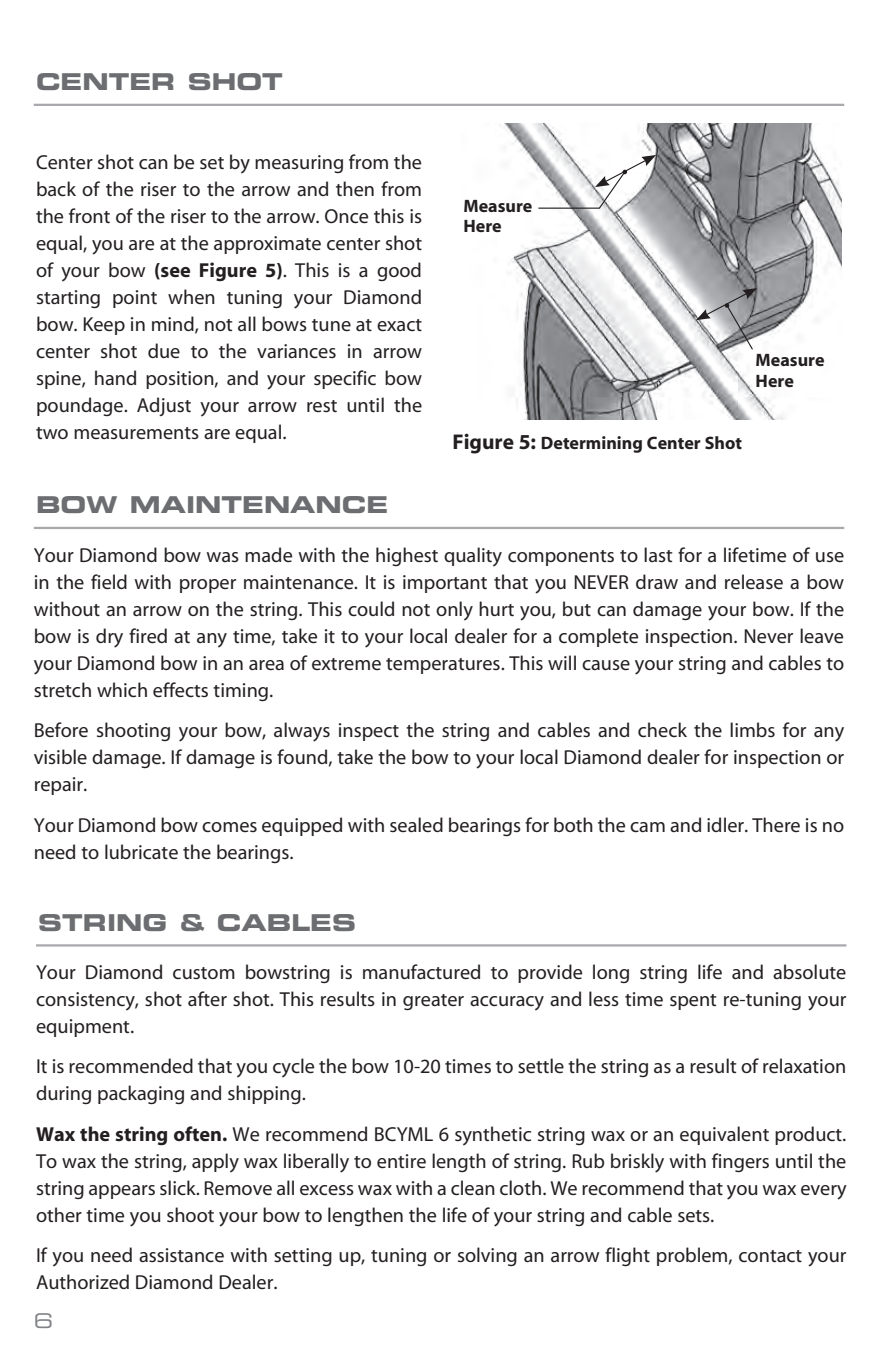
<style>
.page{position:relative;width:878px;height:1364px;background:#fff}
.page>*{position:absolute;margin:0;border:0;box-sizing:border-box;transform-origin:0 0}
.t1{font:23.18px "Eurostile Bold Extended Two";color:#6c6d70}
.t2{font:20.25px/27px "Myriad";color:#231f20;text-align:justify}
.t3{font:20.25px "Eurostile Extended Two";color:#808285}
.t4{font:700 18px/20.2px "Myriad";color:#231f20}
.s1{font-weight:700}
.s2{font-size:21.38px}
</style>
<div class="page">
<hr style="left:36px;top:944px;width:810px;height:2px;background:#a8a9ad">
<hr style="left:34px;top:527px;width:810px;height:2px;background:#a8a9ad">
<hr style="left:34px;top:104px;width:810px;height:2px;background:#a8a9ad">
<img style="left:500px;top:123px;width:342px;height:297px">
<svg style="left:696px;top:288px;width:61px;height:63px"></svg>
<svg style="left:537px;top:155px;width:119px;height:54px"></svg>
<p class="t1" style="left:36px;top:65px;width:248px">CENTER SHOT</p>
<p class="t2" style="left:36px;top:149px;width:387px">Center shot can be set by measuring from the back of the riser to the arrow and then from the front of the riser to the arrow. Once this is equal, you are at the approximate center shot of your bow <span class="s1">(see Figure 5)</span>. This is a good starting point when tuning your Diamond bow. Keep in mind, not all bows tune at exact center shot due to the variances in arrow spine, hand position, and your specific bow poundage. Adjust your arrow rest until the two measurements are equal.</p>
<p class="t1" style="left:36px;top:488px;width:28px">BOW</p>
<p class="t1" style="left:130px;top:488px;width:23px">MAINT</p>
<p class="t1" style="left:242px;top:488px;width:48px">ENAN</p>
<p class="t1" style="left:342px;top:488px;width:48px">CE</p>
<p class="t4" style="left:463px;top:196px;width:70px">Measure<br>Here</p>
<p class="t4" style="left:755px;top:351px;width:70px">Measure<br>Here</p>
<p class="t4" style="left:452px;top:434px;width:291px"><span class="s2">Figure 5:</span> Determining Center Shot</p>
<p class="t2" style="left:34px;top:542px;width:812px">Your Diamond bow was made with the highest quality components to last for a lifetime of use in the field with proper maintenance. It is important that you NEVER draw and release a bow without an arrow on the string. This could not only hurt you, but can damage your bow. If the bow is dry fired at any time, take it to your local dealer for a complete inspection. Never leave your Diamond bow in an area of extreme temperatures. This will cause your string and cables to stretch which effects timing.</p>
<p class="t2" style="left:34px;top:718px;width:812px">Before shooting your bow, always inspect the string and cables and check the limbs for any visible damage. If damage is found, take the bow to your local Diamond dealer for inspection or repair.</p>
<p class="t2" style="left:34px;top:812px;width:811px">Your Diamond bow comes equipped with sealed bearings for both the cam and idler. There is no need to lubricate the bearings.</p>
<p class="t1" style="left:38px;top:906px;width:46px">STRING</p>
<p class="t1" style="left:180px;top:906px;width:175px">&amp; CABLES</p>
<p class="t2" style="left:36px;top:959px;width:812px">Your Diamond custom bowstring is manufactured to provide long string life and absolute consistency, shot after shot. This results in greater accuracy and less time spent re-tuning your equipment.</p>
<p class="t2" style="left:36px;top:1053px;width:811px">It is recommended that you cycle the bow 10-20 times to settle the string as a result of relaxation during packaging and shipping.</p>
<p class="t2" style="left:36px;top:1121px;width:812px"><span class="s1">Wax the string often.</span> We recommend BCYML 6 synthetic string wax or an equivalent product.<br>To wax the string, apply wax liberally to entire length of string. Rub briskly with fingers until the string appears slick. Remove all excess wax with a clean cloth. We recommend that you wax every other time you shoot your bow to lengthen the life of your string and cable sets.</p>
<p class="t2" style="left:36px;top:1242px;width:812px">If you need assistance with setting up, tuning or solving an arrow flight problem, contact your<br>Authorized Diamond Dealer.</p>
<p class="t3" style="left:34px;top:1306px;width:21px">6</p>
</div>
